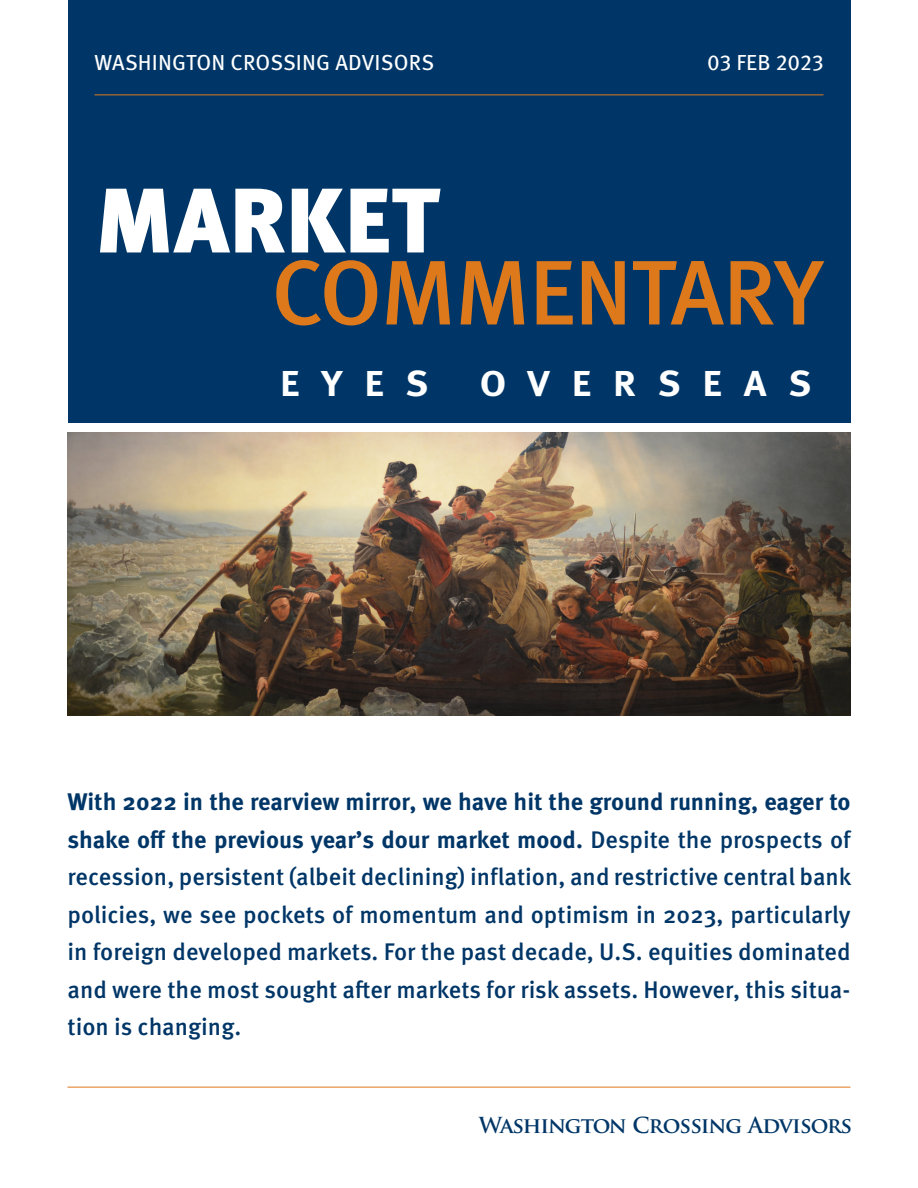
<style>
.page{position:relative;width:918px;height:1188px;background:#fff}
.page>*{position:absolute;margin:0;border:0;box-sizing:border-box;transform-origin:0 0}
.t1{font:500 91.5px "Meta Pro";letter-spacing:-.015em;color:#de791b}
.t2{font:900 91.5px "Meta Pro";color:#fff}
.t3{font:700 36px "Meta Pro";letter-spacing:.57em;color:#fff;scale:1.07 1}
.t4{font:500 24px/37.5px "Meta Pro";color:#003667;text-align:justify}
.t5{font:21.75px "Meta Pro";letter-spacing:.01em;color:#fff}
.t6{font:700 21.45px "Trajan Pro";letter-spacing:-.05em;color:#003667}
.s1{font-weight:700}
</style>
<div class="page">
<div style="left:68px;top:0;width:782px;height:423px;background:#003667"></div>
<hr style="left:94px;top:94px;width:730px;height:1px;background:#de791b">
<hr style="left:68px;top:1087px;width:783px;height:1px;background:#de791b">
<img style="left:68px;top:432px;width:783px;height:284px">
<p class="t5" style="left:95px;top:46px;width:341px">WASHINGTON CROSSING ADVISORS</p>
<p class="t5" style="left:707px;top:46px;width:118px">03 FEB 2023</p>
<p class="t2" style="left:95px;top:148px;width:346px">MARKET</p>
<p class="t1" style="left:271px;top:222px;width:553px">COMMENTARY</p>
<p class="t3" style="left:280px;top:356px;width:140px">EYES</p>
<p class="t3" style="left:480px;top:356px;width:311px">OVERSEAS</p>
<p class="t4" style="left:68px;top:782px;width:785px"><span class="s1">With 2022 in the rearview mirror, we have hit the ground running, eager to shake off the previous year’s dour market mood.</span> Despite the prospects of recession, persistent (albeit declining) inflation, and restrictive central bank policies, we see pockets of momentum and optimism in 2023, particularly in foreign developed markets. For the past decade, U.S. equities dominated and were the most sought after markets for risk assets. However, this situa&shy;tion is changing.</p>
<p class="t6" style="left:479px;top:1112px;width:375px">Washington Crossing Advisors</p>
</div>
